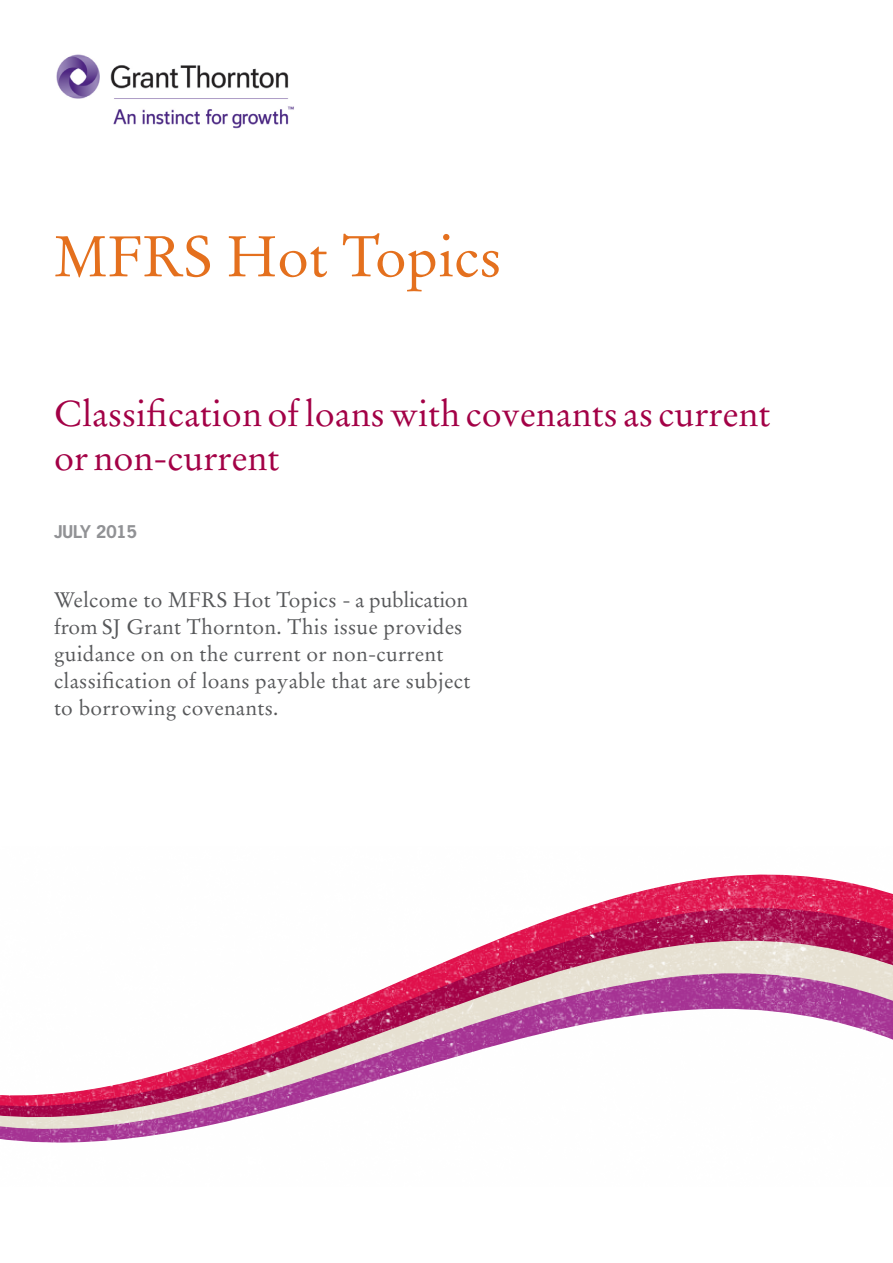
<style>
.page{position:relative;width:893px;height:1263px;background:#fff}
.page>*{position:absolute;margin:0;border:0;box-sizing:border-box;transform-origin:0 0}
.t1{font:57px "Stempel Garamond";color:#e4701e}
.t2{font:36px/43.2px "Stempel Garamond";color:#a30146}
.t3{font:21px/27px "Stempel Garamond";letter-spacing:.01em;color:#57585a}
.t4{font:700 16.5px "News Gothic";color:#919295}
</style>
<div class="page">
<img style="left:56px;top:54px;width:238px;height:75px">
<img style="left:0;top:874px;width:893px;height:269px">
<p class="t1" style="left:54px;top:222px;width:449px">MFRS Hot Topics</p>
<p class="t2" style="left:54px;top:393px;width:718px">Classification of loans with covenants as current or non-current</p>
<p class="t4" style="left:54px;top:521px;width:85px">JULY 2015</p>
<p class="t3" style="left:54px;top:587px;width:418px">Welcome to MFRS Hot Topics - a publication from SJ Grant Thornton. This issue provides guidance on on the current or non-current classification of loans payable that are subject</p>
<p class="t3" style="left:54px;top:695px;width:226px">to borrowing covenants.</p>
</div>
